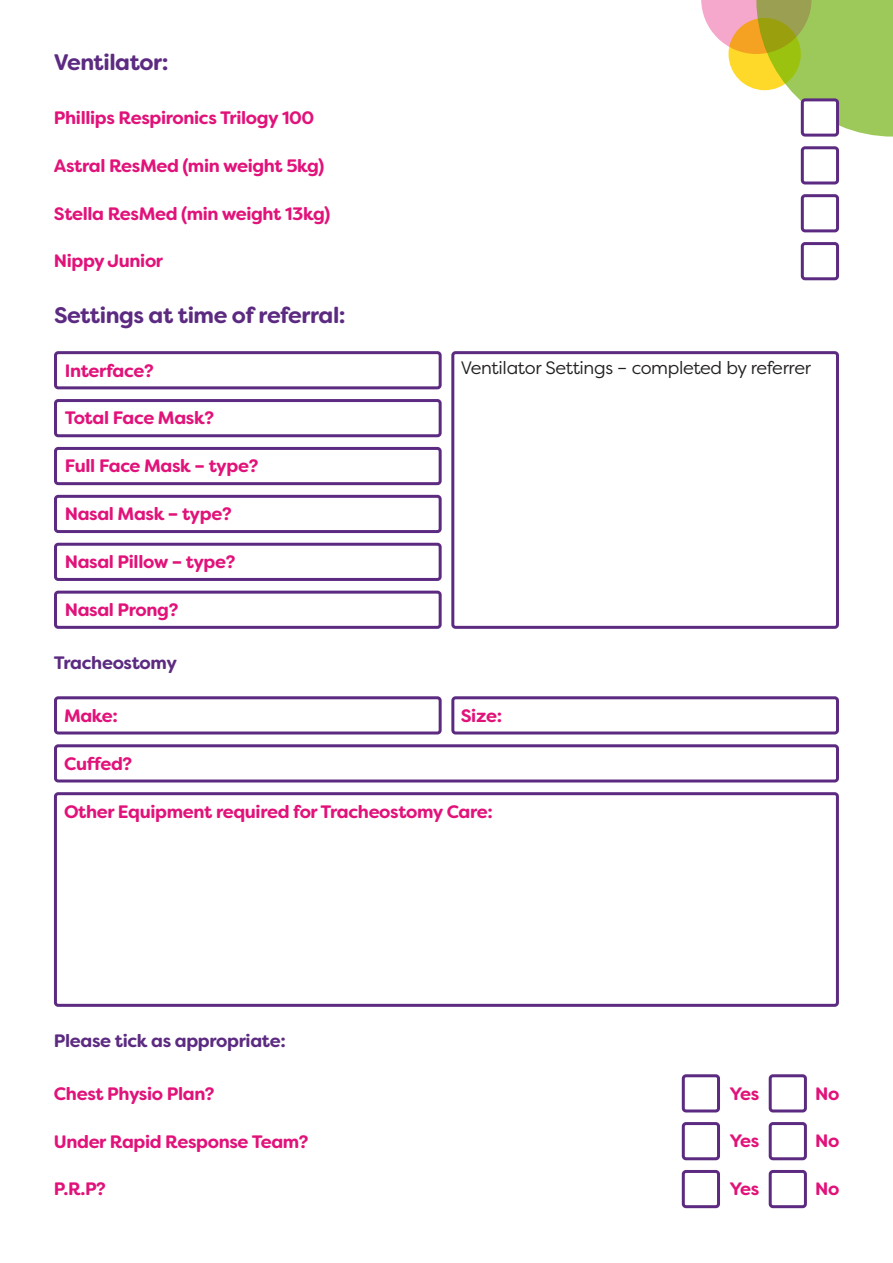
<style>
.page{position:relative;width:893px;height:1263px;background:#fff}
.page>*{position:absolute;margin:0;border:0;box-sizing:border-box;transform-origin:0 0}
.t1{font:700 22.5px "Filson Soft";letter-spacing:-.02em;color:#5c2b81}
.t2{font:700 18px "Filson Soft";letter-spacing:-.02em;color:#e11279}
.t3{font:18px "Filson Pro";letter-spacing:-.02em;color:#231f20}
.t4{font:700 18px "Filson Soft";letter-spacing:-.02em;color:#5c2b81}
</style>
<div class="page">
<div style="left:54px;top:744px;width:785px;height:38px;border:3px solid #5c2b81;border-radius:3px"></div>
<div style="left:54px;top:792px;width:785px;height:215px;border:3px solid #5c2b81;border-radius:3px"></div>
<div style="left:54px;top:696px;width:388px;height:38px;border:3px solid #5c2b81;border-radius:3px"></div>
<div style="left:451px;top:696px;width:388px;height:38px;border:3px solid #5c2b81;border-radius:3px"></div>
<svg style="left:701px;top:0;width:192px;height:137px"></svg>
<div style="left:802px;top:100px;width:35px;height:35px;background:#fff;border-radius:3px"></div>
<div style="left:801px;top:98px;width:38px;height:39px;border:3px solid #5c2b81;border-radius:3px"></div>
<div style="left:801px;top:194px;width:38px;height:38px;border:3px solid #5c2b81;border-radius:3px"></div>
<div style="left:801px;top:242px;width:38px;height:38px;border:3px solid #5c2b81;border-radius:3px"></div>
<div style="left:801px;top:146px;width:38px;height:38px;border:3px solid #5c2b81;border-radius:3px"></div>
<div style="left:54px;top:351px;width:388px;height:38px;border:3px solid #5c2b81;border-radius:3px"></div>
<div style="left:54px;top:399px;width:388px;height:38px;border:3px solid #5c2b81;border-radius:3px"></div>
<div style="left:54px;top:447px;width:388px;height:38px;border:3px solid #5c2b81;border-radius:3px"></div>
<div style="left:54px;top:495px;width:388px;height:38px;border:3px solid #5c2b81;border-radius:3px"></div>
<div style="left:54px;top:543px;width:388px;height:38px;border:3px solid #5c2b81;border-radius:3px"></div>
<div style="left:54px;top:591px;width:388px;height:38px;border:3px solid #5c2b81;border-radius:3px"></div>
<div style="left:451px;top:351px;width:388px;height:278px;border:3px solid #5c2b81;border-radius:3px"></div>
<div style="left:682px;top:1170px;width:38px;height:38px;border:3px solid #5c2b81;border-radius:3px"></div>
<div style="left:769px;top:1170px;width:38px;height:38px;border:3px solid #5c2b81;border-radius:3px"></div>
<div style="left:682px;top:1074px;width:38px;height:38px;border:3px solid #5c2b81;border-radius:3px"></div>
<div style="left:769px;top:1074px;width:38px;height:38px;border:3px solid #5c2b81;border-radius:3px"></div>
<div style="left:682px;top:1122px;width:38px;height:38px;border:3px solid #5c2b81;border-radius:3px"></div>
<div style="left:769px;top:1122px;width:38px;height:38px;border:3px solid #5c2b81;border-radius:3px"></div>
<p class="t1" style="left:54px;top:48px;width:116px">Ventilator:</p>
<p class="t2" style="left:54px;top:106px;width:262px">Phillips Respironics Trilogy 100</p>
<p class="t2" style="left:54px;top:154px;width:272px">Astral ResMed (min weight 5kg)</p>
<p class="t2" style="left:54px;top:202px;width:278px">Stella ResMed (min weight 13kg)</p>
<p class="t2" style="left:54px;top:250px;width:111px">Nippy Junior</p>
<p class="t1" style="left:54px;top:301px;width:293px">Settings at time of referral:</p>
<p class="t2" style="left:65px;top:359px;width:90px">Interface?</p>
<p class="t2" style="left:65px;top:406px;width:151px">Total Face Mask?</p>
<p class="t2" style="left:65px;top:454px;width:195px">Full Face Mask – type?</p>
<p class="t2" style="left:65px;top:502px;width:168px">Nasal Mask – type?</p>
<p class="t2" style="left:65px;top:550px;width:172px">Nasal Pillow – type?</p>
<p class="t2" style="left:65px;top:598px;width:115px">Nasal Prong?</p>
<p class="t4" style="left:54px;top:651px;width:124px">Tracheostomy</p>
<p class="t3" style="left:461px;top:356px;width:352px">Ventilator Settings – completed by referrer</p>
<p class="t2" style="left:461px;top:704px;width:43px">Size:</p>
<p class="t2" style="left:64px;top:704px;width:55px">Make:</p>
<p class="t2" style="left:64px;top:752px;width:70px">Cuffed?</p>
<p class="t2" style="left:64px;top:800px;width:430px">Other Equipment required for Tracheostomy Care:</p>
<p class="t4" style="left:54px;top:1029px;width:233px">Please tick as appropriate:</p>
<p class="t2" style="left:54px;top:1082px;width:162px">Chest Physio Plan?</p>
<p class="t2" style="left:54px;top:1130px;width:256px">Under Rapid Response Team?</p>
<p class="t2" style="left:54px;top:1177px;width:54px">P.R.P?</p>
<p class="t2" style="left:730px;top:1177px;width:31px">Yes</p>
<p class="t2" style="left:815px;top:1177px;width:26px">No</p>
<p class="t2" style="left:730px;top:1082px;width:31px">Yes</p>
<p class="t2" style="left:815px;top:1082px;width:26px">No</p>
<p class="t2" style="left:730px;top:1129px;width:31px">Yes</p>
<p class="t2" style="left:815px;top:1129px;width:26px">No</p>
</div>
